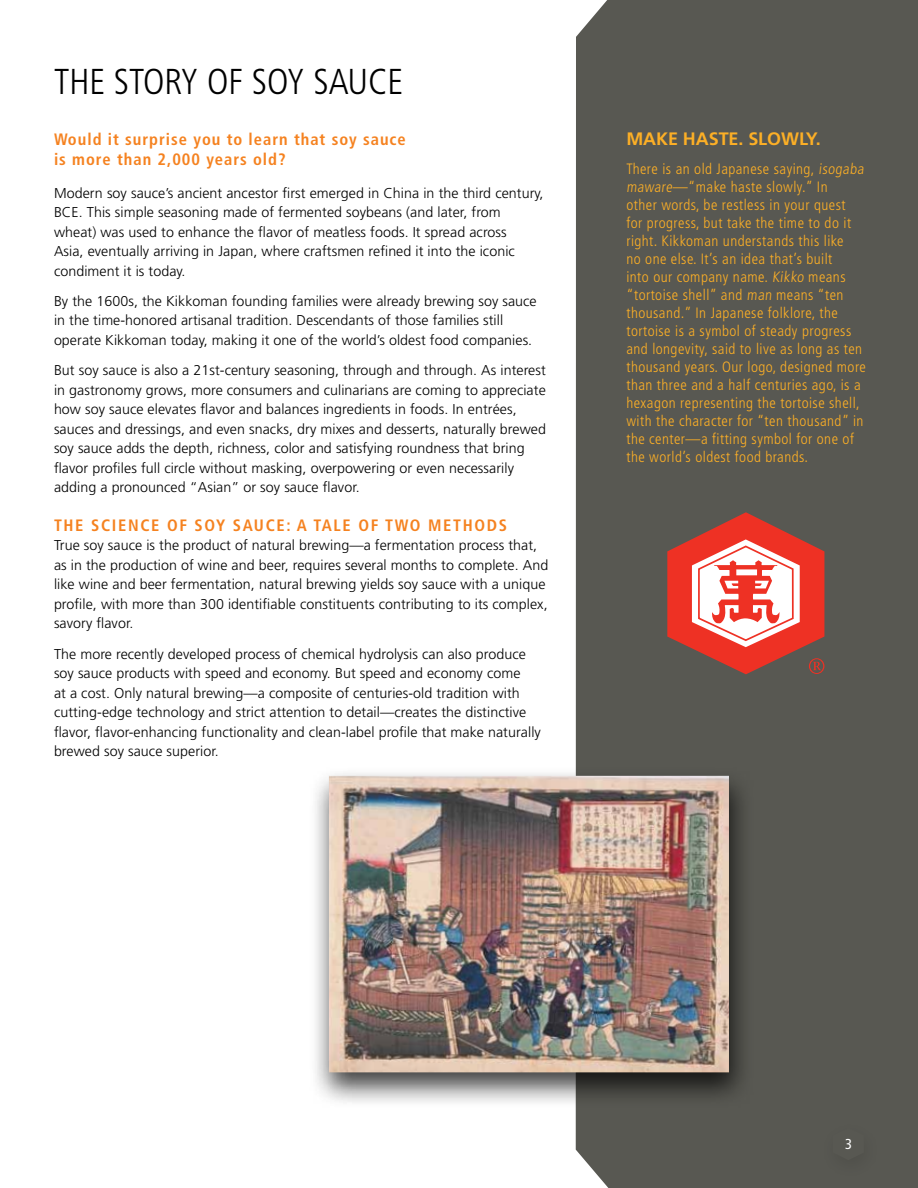
<style>
.page{position:relative;width:918px;height:1188px;background:#fff}
.page>*{position:absolute;margin:0;border:0;box-sizing:border-box;transform-origin:0 0}
.t1{font:300 condensed 36px "Frutiger";color:#000}
.t2{font:700 18px "Frutiger";letter-spacing:-.005em;color:#fcaf26}
.t3{font:700 condensed 16.5px/19.5px "Frutiger";letter-spacing:.06em;color:#f58220}
.t4{font:300 condensed 15px/18px "Frutiger";letter-spacing:.03em;color:#fcaf26}
.t5{font:condensed 14.4px "Frutiger";color:#fff}
.t6{font:300 14.25px/19.5px "Frutiger";letter-spacing:.005em;color:#000}
</style>
<div class="page">
<div style="left:576px;top:0;width:342px;height:1188px;background:#585852"></div>
<div style="left:820px;top:1121px;width:61px;height:60px;background:#585852"></div>
<div style="left:309px;top:766px;width:445px;height:342px;background:#000;opacity:.75"></div>
<img style="left:329px;top:776px;width:400px;height:296px">
<svg style="left:667px;top:512px;width:157px;height:162px"></svg>
<h1 class="t1" style="left:54px;top:61px;width:351px">THE STORY OF SOY SAUCE</h1>
<p class="t3" style="left:54px;top:130px;width:353px">Would it surprise you to learn that soy sauce is more than 2,000 years old?</p>
<p class="t6" style="left:54px;top:183px;width:491px">Modern soy sauce’s ancient ancestor first emerged in China in the third century, BCE. This simple seasoning made of fermented soybeans (and later, from wheat) was used to enhance the flavor of meatless foods. It spread across<br>Asia, eventually arriving in Japan, where craftsmen refined it into the iconic condiment it is today.</p>
<p class="t6" style="left:54px;top:291px;width:484px">By the 1600s, the Kikkoman founding families were already brewing soy sauce in the time-honored artisanal tradition. Descendants of those families still operate Kikkoman today, making it one of the world’s oldest food companies.</p>
<p class="t6" style="left:54px;top:361px;width:494px">But soy sauce is also a 21st-century seasoning, through and through. As interest in gastronomy grows, more consumers and culinarians are coming to appreciate how soy sauce elevates flavor and balances ingredients in foods. In entrées, sauces and dressings, and even snacks, dry mixes and desserts, naturally brewed soy sauce adds the depth, richness, color and satisfying roundness that bring flavor profiles full circle without masking, overpowering or even necessarily adding a pronounced “Asian” or soy sauce flavor.</p>
<p class="t3" style="left:54px;top:515px;width:190px">THE SCIENCE OF SOY SAUC</p>
<p class="t3" style="left:277px;top:515px;width:210px">E: A TALE OF TWO METHODS</p>
<p class="t6" style="left:54px;top:536px;width:496px">True soy sauce is the product of natural brewing—a fermentation process that, as in the production of wine and beer, requires several months to complete. And like wine and beer fermentation, natural brewing yields soy sauce with a unique profile, with more than 300 identifiable constituents contributing to its complex, savory flavor.</p>
<p class="t6" style="left:54px;top:644px;width:488px">The more recently developed process of chemical hydrolysis can also produce soy sauce products with speed and economy. But speed and economy come<br>at a cost. Only natural brewing—a composite of centuries-old tradition with cutting-edge technology and strict attention to detail—creates the distinctive flavor, flavor-enhancing functionality and clean-label profile that make naturally brewed soy sauce superior.</p>
<p class="t2" style="left:626px;top:129px;width:196px">MAKE HASTE. SLOWLY.</p>
<p class="t4" style="left:626px;top:160px;width:241px">There is an old Japanese saying, isogaba maware—“make haste slowly.” In<br>other words, be restless in your quest<br>for progress, but take the time to do it right. Kikkoman understands this like<br>no one else. It’s an idea that’s built<br>into our company name. Kikko means “tortoise shell” and man means “ten thousand.” In Japanese folklore, the tortoise is a symbol of steady progress and longevity, said to live as long as ten thousand years. Our logo, designed more than three and a half centuries ago, is a hexagon representing the tortoise shell, with the character for “ten thousand” in the center—a fitting symbol for one of the world’s oldest food brands.</p>
<p class="t5" style="left:845px;top:1136px;width:8px">3</p>
</div>
